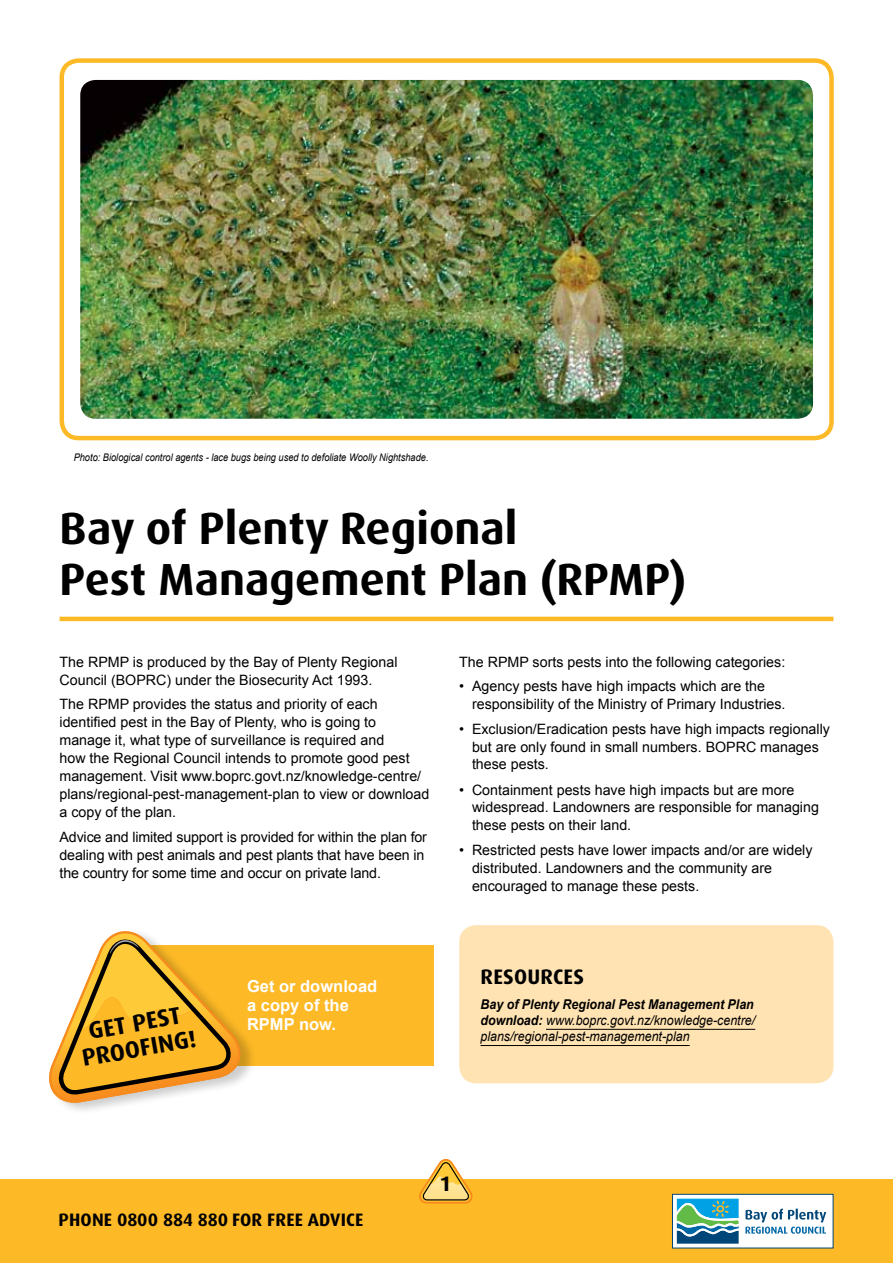
<style>
.page{position:relative;width:893px;height:1263px;background:#fff}
.page>*{position:absolute;margin:0;border:0;box-sizing:border-box;transform-origin:0 0}
.t1{font:700 45px/51px "Dax Pro";color:#000}
.t2{font:700 24px "Dax Pro";color:#000}
.t3{font:700 21px "Dax Pro";letter-spacing:.015em;color:#000}
.t4{font:700 18px "Dax Pro";letter-spacing:.01em;color:#000}
.t5{font:700 16.5px/18.8px "Arial";color:#fff}
.t6{font:14.25px/18px "Arial";color:#000}
.t7{font:italic 700 13.5px/16.2px "Arial";color:#000;scale:.92 1}
.t8{font:italic 13.5px "Arial";color:#000;scale:.92 1}
.t9{font:italic 10.5px "Arial";color:#000;scale:.88 1}
.s1{font-weight:400}
</style>
<div class="page">
<div style="left:0;top:1179px;width:893px;height:84px;background:#fdb926"></div>
<div style="left:672px;top:1194px;width:161px;height:54px;background:#fff"></div>
<div style="left:672px;top:1194px;width:161px;height:54px;border:1px solid #004678"></div>
<svg style="left:677px;top:1199px;width:62px;height:45px;background:#479daa"></svg>
<svg style="left:745px;top:1208px;width:81px;height:26px"></svg>
<hr style="left:60px;top:617px;width:773px;height:4px;background:#fdb926">
<div style="left:60px;top:58px;width:774px;height:382px;border:4px solid #fdb926;border-radius:17px"></div>
<img style="left:80px;top:80px;width:733px;height:339px">
<svg style="left:419px;top:1159px;width:54px;height:45px"></svg>
<div style="left:459px;top:925px;width:374px;height:158px;background:#ffe3b3;border-radius:17px"></div>
<hr style="left:546px;top:1029px;width:209px;height:1px;background:#000">
<hr style="left:480px;top:1045px;width:210px;height:1px;background:#000">
<div style="left:146px;top:945px;width:288px;height:120px;background:#fdb926"></div>
<div style="left:50px;top:928px;width:207px;height:187px;background:#000;opacity:.2"></div>
<svg style="left:49px;top:930px;width:193px;height:174px"></svg>
<p class="t9" style="left:74px;top:450px;width:405px">Photo: Biological control agents - lace bugs being used to defoliate Woolly Nightshade.</p>
<h1 class="t1" style="left:60px;top:504px;width:628px">BAY OF PLENTY REGIONAL<br>PEST MANAGEMENT PLAN (RPMP)</h1>
<p class="t6" style="left:60px;top:653px;width:339px">The RPMP is produced by the Bay of Plenty Regional<br>Council (BOPRC) under the Biosecurity Act 1993.</p>
<p class="t6" style="left:60px;top:695px;width:371px">The RPMP provides the status and priority of each identified pest in the Bay of Plenty, who is going to manage it, what type of surveillance is required and<br>how the Regional Council intends to promote good pest management. Visit www.boprc.govt.nz/knowledge-centre/ plans/regional-pest-management-plan to view or download a copy of the plan.</p>
<p class="t6" style="left:60px;top:828px;width:369px">Advice and limited support is provided for within the plan for dealing with pest animals and pest plants that have been in the country for some time and occur on private land.</p>
<h2 class="t2" style="left:86px;top:1016px;width:95px;rotate:-10deg">GET PEST</h2>
<h2 class="t2" style="left:80px;top:1043px;width:117px;rotate:-10deg">PR OOFING!</h2>
<p class="t5" style="left:247px;top:978px;width:132px">Get or download a copy of the<br>RPMP now.</p>
<p class="t6" style="left:459px;top:653px;width:328px">The RPMP sorts pests into the following categories:</p>
<p class="t6" style="left:472px;top:677px;width:315px;text-indent:-13px">• Agency pests have high impacts which are the responsibility of the Ministry of Primary Industries.</p>
<p class="t6" style="left:472px;top:720px;width:359px;text-indent:-13px">• Exclusion/Eradication pests have high impacts regionally but are only found in small numbers. BOPRC manages these pests.</p>
<p class="t6" style="left:472px;top:781px;width:348px;text-indent:-13px">• Containment pests have high impacts but are more widespread. Landowners are responsible for managing these pests on their land.</p>
<p class="t6" style="left:472px;top:842px;width:342px;text-indent:-13px">• Restricted pests have lower impacts and/or are widely distributed. Landowners and the community are encouraged to manage these pests.</p>
<h3 class="t3" style="left:481px;top:963px;width:105px">RESOURCES</h3>
<p class="t7" style="left:480px;top:996px;width:300px">Bay of Plenty Regional Pest Management Plan download: <span class="s1">www.boprc.govt.nz/knowledge-centre/</span></p>
<p class="t8" style="left:480px;top:1027px;width:229px">plans/regional-pest-management-plan</p>
<p class="t4" style="left:59px;top:1208px;width:306px">PHONE 0800 884 880 FOR FREE ADVICE</p>
<h3 class="t3" style="left:441px;top:1170px;width:11px">1</h3>
</div>
